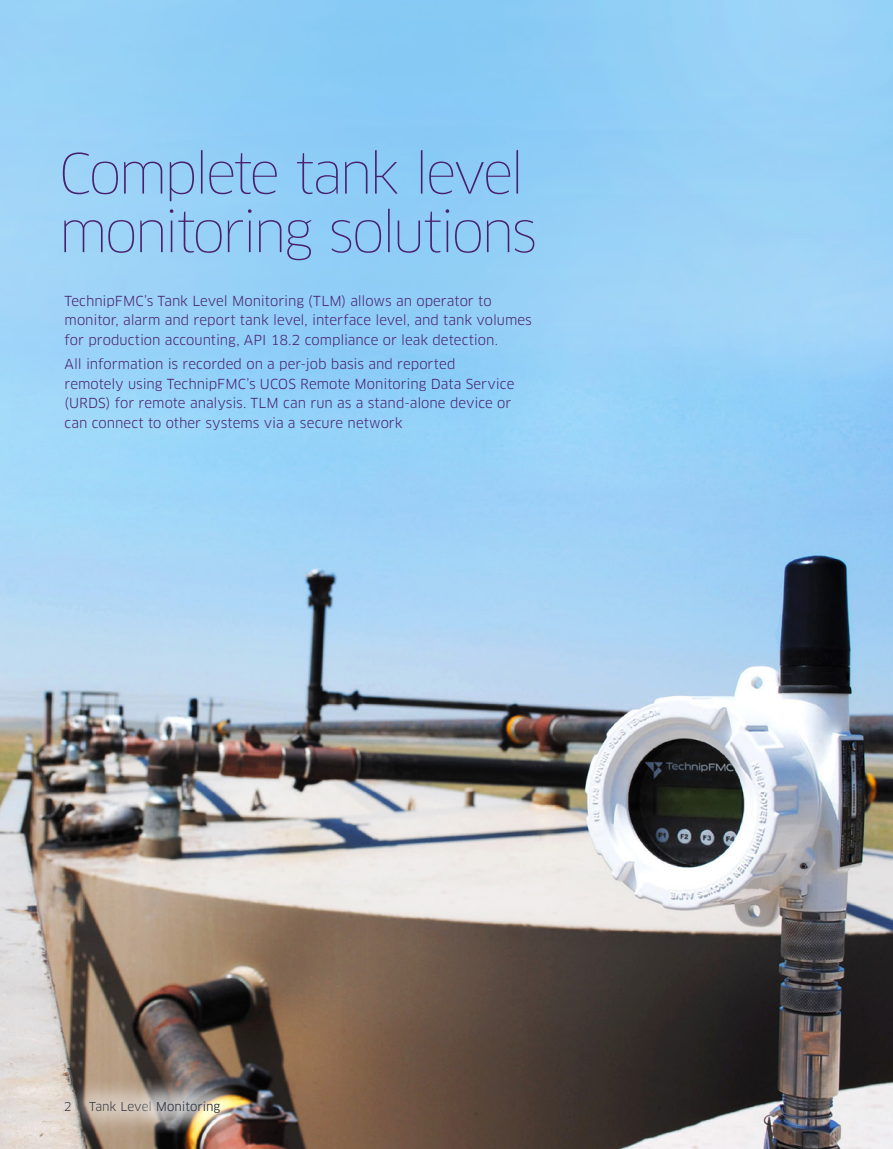
<style>
.page{position:relative;width:893px;height:1149px;background:#fff}
.page>*{position:absolute;margin:0;border:0;box-sizing:border-box;transform-origin:0 0}
.t1{font:100 54px/58.5px "Clan OT";letter-spacing:-.07em;color:#48206e}
.t2{font:13.5px/19.5px "Clan OT";color:#48206e}
.t3{font:12px "Clan OT";color:#343741}
</style>
<div class="page">
<img style="left:0;top:0;width:893px;height:1148px">
<div style="left:65px;top:1075px;width:180px;height:62px;background:#fff;opacity:.47"></div>
<div style="left:132px;top:1075px;width:113px;height:61px;background:#fff;opacity:.47"></div>
<h1 class="t1" style="left:59px;top:144px;width:480px">Complete tank level monitoring solutions</h1>
<p class="t2" style="left:65px;top:291px;width:469px">TechnipFMC’s Tank Level Monitoring (TLM) allows an operator to monitor, alarm and report tank level, interface level, and tank volumes for production accounting, API 18.2 compliance or leak detection.</p>
<p class="t2" style="left:65px;top:354px;width:451px">All information is recorded on a per-job basis and reported remotely using TechnipFMC’s UCOS Remote Monitoring Data Service (URDS) for remote analysis. TLM can run as a stand-alone device or can connect to other systems via a secure network</p>
<p class="t3" style="left:64px;top:1098px;width:9px">2</p>
<p class="t3" style="left:89px;top:1098px;width:133px">Tank Level Monitoring</p>
</div>
